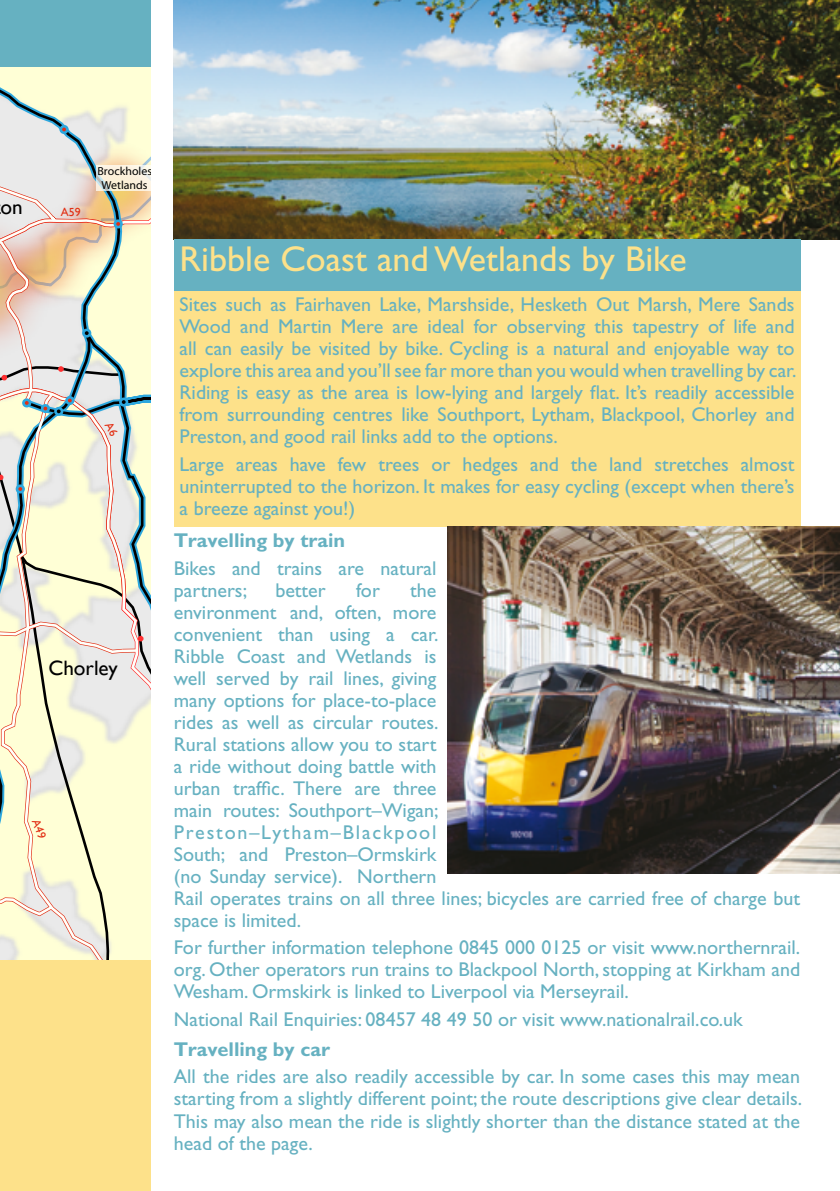
<style>
.page{position:relative;width:840px;height:1191px;background:#fff}
.page>*{position:absolute;margin:0;border:0;box-sizing:border-box;transform-origin:0 0}
.t1{font:36px "Gill Sans";color:#fde18a}
.t2{font:20.8px "Gill Sans";color:#000}
.t3{font:20px/22px "Gill Sans";color:#66b1c1;text-align:justify}
.t4{font:700 20px "M Gill Sans";color:#66b1c1}
.t5{font:11.6px/14px "Myriad";color:#000;text-align:center}
.t6{font:11.6px "Gill Sans";color:#e22f14}
</style>
<div class="page">
<div style="left:0;top:0;width:151px;height:61px;background:#66b1c1"></div>
<div style="left:174px;top:291px;width:625px;height:235px;background:#fde18a"></div>
<div style="left:0;top:960px;width:151px;height:231px;background:#fde18a"></div>
<img style="left:174px;top:0;width:665px;height:239px">
<div style="left:174px;top:239px;width:625px;height:51px;background:#66b1c1"></div>
<div style="left:0;top:13px;width:150px;height:53px;background:#66b1c1"></div>
<img style="left:447px;top:526px;width:392px;height:347px">
<svg style="left:0;top:65px;width:151px;height:895px;background:#e7e5ce"></svg>
<p class="t2" style="left:1px;top:195px;width:24px">on</p>
<p class="t6" style="left:61px;top:205px;width:22px">A59</p>
<p class="t5" style="left:97px;top:164px;width:56px">Brockholes<br>Wetlands</p>
<p class="t2" style="left:48px;top:656px;width:71px">Chorley</p>
<h1 class="t1" style="left:179px;top:239px;width:508px">Ribble Coast and Wetlands by Bike</h1>
<p class="t3" style="left:179px;top:294px;width:618px">Sites such as Fairhaven Lake, Marshside, Hesketh Out Marsh, Mere Sands Wood and Martin Mere are ideal for observing this tapestry of life and all can easily be visited by bike. Cycling is a natural and enjoyable way to explore this area and you’ll see far more than you would when travelling by car.<br>Riding is easy as the area is low-lying and largely flat. It’s readily accessible from surrounding centres like Southport, Lytham, Blackpool, Chorley and Preston, and good rail links add to the options.</p>
<p class="t3" style="left:179px;top:453px;width:616px">Large areas have few trees or hedges and the land stretches almost uninterrupted to the horizon. It makes for easy cycling (except when there’s a breeze against you!)</p>
<p class="t4" style="left:174px;top:529px;width:173px">Travelling by train</p>
<p class="t3" style="left:174px;top:557px;width:264px">Bikes and trains are natural partners;</p>
<p class="t3" style="left:275px;top:579px;width:52px">better</p>
<p class="t3" style="left:356px;top:579px;width:25px">for</p>
<p class="t3" style="left:174px;top:579px;width:627px;text-align:left;text-indent:236px">the<br>environment and, often, more<br>convenient than using a car.<br>Ribble Coast and Wetlands is<br>well served by rail lines, giving<br>many options for place-to-place<br>rides as well as circular routes.<br>Rural stations allow you to start<br>a ride without doing battle with<br>urban traffic. There are three<br>main routes: Southport–Wigan;<br>Preston–Lytham–Blackpool<br>South; and Preston–Ormskirk<br>(no Sunday service). Northern<br>Rail operates trains on all three lines; bicycles are carried free of charge but space is limited.</p>
<p class="t3" style="left:174px;top:936px;width:627px">For further information telephone 0845 000 0125 or visit www.northernrail. org. Other operators run trains to Blackpool North, stopping at Kirkham and Wesham. Ormskirk is linked to Liverpool via Merseyrail.</p>
<p class="t3" style="left:174px;top:1008px;width:570px">National Rail Enquiries: 08457 48 49 50 or visit www.nationalrail.co.uk</p>
<p class="t4" style="left:174px;top:1038px;width:157px">Travelling by car</p>
<p class="t3" style="left:174px;top:1065px;width:629px">All the rides are also readily accessible by car. In some cases this may mean starting from a slightly different point; the route descriptions give clear details.<br>This may also mean the ride is slightly shorter than the distance stated at the head of the page.</p>
</div>
